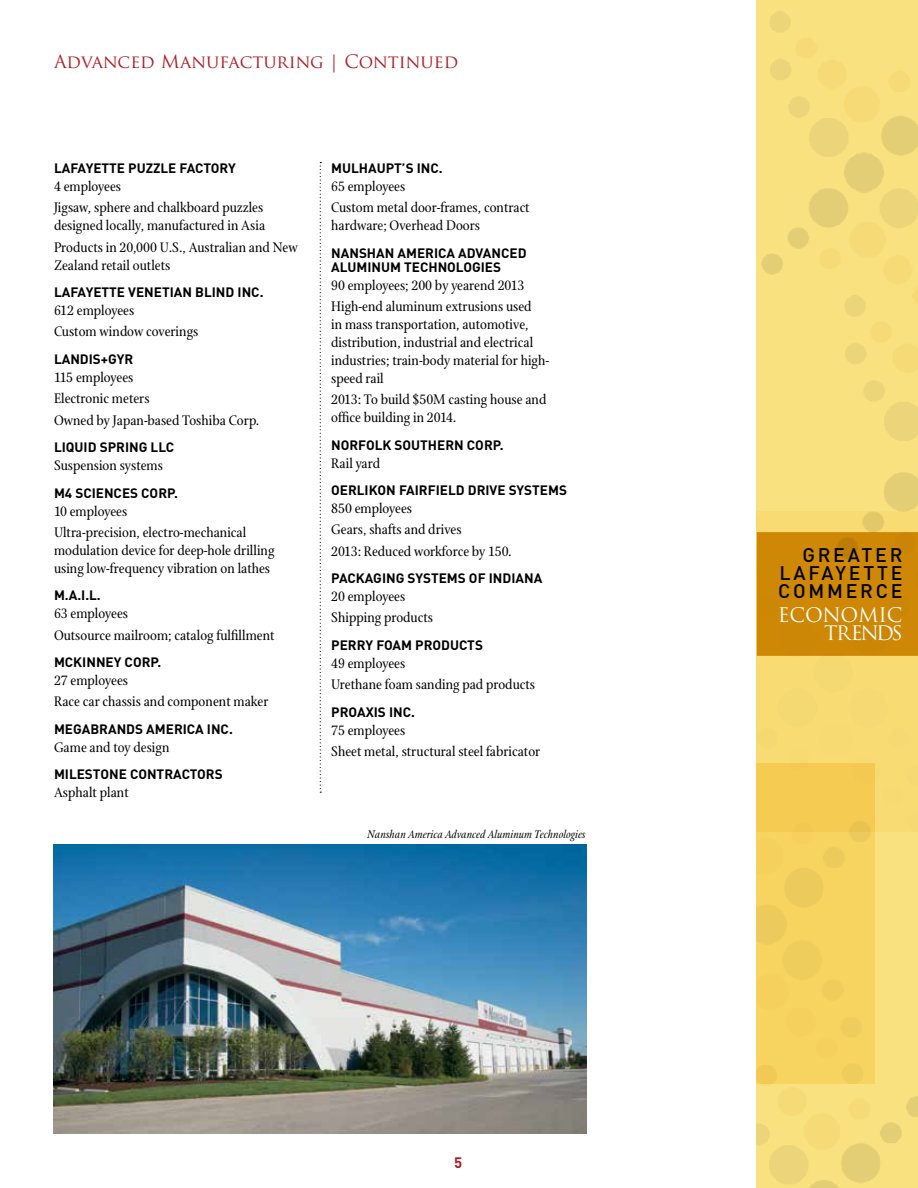
<style>
.page{position:relative;width:918px;height:1188px;background:#fff}
.page>*{position:absolute;margin:0;border:0;box-sizing:border-box;transform-origin:0 0}
.t1{font:500 19.5px/18px "DIN";letter-spacing:.14em;color:#000;text-align:justify}
.t2{font:19.5px/18px "Trajan Pro";letter-spacing:-.02em;color:#fff;text-align:right}
.t3{font:18px "Trajan Pro";color:#ad1f24}
.t4{font:15px/21.3px "Stone Print";color:#000}
.t5{font:700 15px "DIN";color:#ad1f24}
.t6{font:700 13.5px "DIN";color:#000}
.t7{font:700 13.5px "DIN";letter-spacing:.09em;color:#000}
.t8{font:italic 12px "Stone Print";color:#000}
</style>
<div class="page">
<svg style="left:757px;top:0;width:161px;height:1188px;background:#f7dd7b"></svg>
<img style="left:757px;top:764px;width:117px;height:320px">
<img style="left:832px;top:296px;width:86px;height:236px">
<div style="left:757px;top:532px;width:161px;height:124px;background:#cf8806"></div>
<svg style="left:320px;top:162px;width:1px;height:631px"></svg>
<img style="left:53px;top:845px;width:533px;height:289px">
<p class="t3" style="left:54px;top:50px;width:406px">Advanced Manufacturing | Continued</p>
<p class="t6" style="left:54px;top:160px;width:175px">LAFAYETTE PUZZLE FACTORY</p>
<p class="t4" style="left:54px;top:176px;width:211px">4 employees<br>Jigsaw, sphere and chalkboard puzzles</p>
<p class="t4" style="left:54px;top:215px;width:245px">designed locally, manufactured in Asia<br>Products in 20,000 U.S., Australian and New</p>
<p class="t4" style="left:54px;top:254px;width:118px">Zealand retail outlets</p>
<p class="t6" style="left:54px;top:284px;width:84px">LAFAYETTE VENE</p>
<p class="t6" style="left:162px;top:284px;width:103px">TIAN BLIND INC.</p>
<p class="t4" style="left:54px;top:300px;width:146px">612 employees<br>Custom window coverings</p>
<p class="t6" style="left:54px;top:350px;width:10px">LAND</p>
<p class="t6" style="left:89px;top:350px;width:29px">IS+GYR</p>
<p class="t4" style="left:54px;top:367px;width:207px">115 employees<br>Electronic meters<br>Owned by Japan-based Toshiba Corp.</p>
<p class="t6" style="left:54px;top:438px;width:105px">LIQUID SPRING LLC</p>
<p class="t4" style="left:54px;top:455px;width:110px">Suspension systems</p>
<p class="t6" style="left:54px;top:484px;width:126px">M4 SCIENCES CORP.</p>
<p class="t4" style="left:54px;top:500px;width:194px">10 employees<br>Ultra-precision, electro-mechanical</p>
<p class="t4" style="left:54px;top:541px;width:222px;line-height:18px">modulation device for deep-hole drilling using low-frequency vibration on lathes</p>
<p class="t6" style="left:54px;top:587px;width:48px">M.A.I.L.</p>
<p class="t4" style="left:54px;top:603px;width:222px">63 employees<br>Outsource mailroom; catalog fulfillment</p>
<p class="t6" style="left:54px;top:653px;width:42px">MCKINNEY</p>
<p class="t6" style="left:125px;top:653px;width:38px">CORP.</p>
<p class="t4" style="left:54px;top:670px;width:216px">27 employees<br>Race car chassis and component maker</p>
<p class="t6" style="left:54px;top:720px;width:111px">MEGABRANDS AMER</p>
<p class="t6" style="left:183px;top:720px;width:52px">ICA INC.</p>
<p class="t4" style="left:54px;top:737px;width:117px">Game and toy design</p>
<p class="t6" style="left:54px;top:766px;width:170px">MILESTONE CONTRACTORS</p>
<p class="t4" style="left:54px;top:782px;width:76px">Asphalt plant</p>
<p class="t6" style="left:331px;top:160px;width:37px">MULHAU</p>
<p class="t6" style="left:386px;top:160px;width:58px">PT’S IN C.</p>
<p class="t4" style="left:331px;top:176px;width:200px">65 employees<br>Custom metal door-frames, contract</p>
<p class="t4" style="left:331px;top:215px;width:150px">hardware; Overhead Doors</p>
<p class="t6" style="left:331px;top:244px;width:46px">NANSHAN</p>
<p class="t6" style="left:398px;top:244px;width:19px">AMER</p>
<p class="t6" style="left:434px;top:244px;width:85px">ICA ADVAN CED</p>
<p class="t6" style="left:331px;top:258px;width:51px">ALUM INUM</p>
<p class="t6" style="left:404px;top:258px;width:98px">TECHNOLOGIES</p>
<p class="t4" style="left:331px;top:274px;width:202px">90 employees; 200 by yearend 2013<br>High-end aluminum extrusions used</p>
<p class="t4" style="left:331px;top:315px;width:219px;line-height:18px">in mass transportation, automotive, distribution, industrial and electrical industries; train-body material for high&shy;speed rail</p>
<p class="t4" style="left:331px;top:390px;width:217px;line-height:18px">2013: To build $50M casting house and office building in 2014.</p>
<p class="t6" style="left:331px;top:436px;width:107px">NORFOLK SOUTHERN</p>
<p class="t6" style="left:467px;top:436px;width:38px">CORP.</p>
<p class="t4" style="left:331px;top:452px;width:50px">Rail yard</p>
<p class="t6" style="left:331px;top:481px;width:10px">OER</p>
<p class="t7" style="left:357px;top:481px;width:212px">LIKON FAIRFIELD DRIVE SYSTEMS</p>
<p class="t4" style="left:331px;top:498px;width:182px">850 employees<br>Gears, shafts and drives<br>2013: Reduced workforce by 150.</p>
<p class="t6" style="left:331px;top:569px;width:195px">PACKAGING SYSTEMS OF INDIANA</p>
<p class="t4" style="left:331px;top:586px;width:103px">20 employees<br>Shipping products</p>
<p class="t6" style="left:331px;top:636px;width:10px">PERRY</p>
<p class="t6" style="left:376px;top:636px;width:108px">FOAM PRODU CTS</p>
<p class="t4" style="left:331px;top:653px;width:205px">49 employees<br>Urethane foam sanding pad products</p>
<p class="t6" style="left:331px;top:703px;width:85px">PROAXIS IN C.</p>
<p class="t4" style="left:331px;top:719px;width:211px">75 employees<br>Sheet metal, structural steel fabricator</p>
<p class="t8" style="left:367px;top:828px;width:220px">Nanshan America Advanced Aluminum Technologies</p>
<p class="t5" style="left:454px;top:1153px;width:10px">5</p>
<h1 class="t1" style="left:778px;top:545px;width:126px;text-indent:24px">GREATER LAFAYETTE COMMERCE</h1>
<h1 class="t2" style="left:778px;top:606px;width:126px">ECONOMIC<br>TRENDS</h1>
</div>
